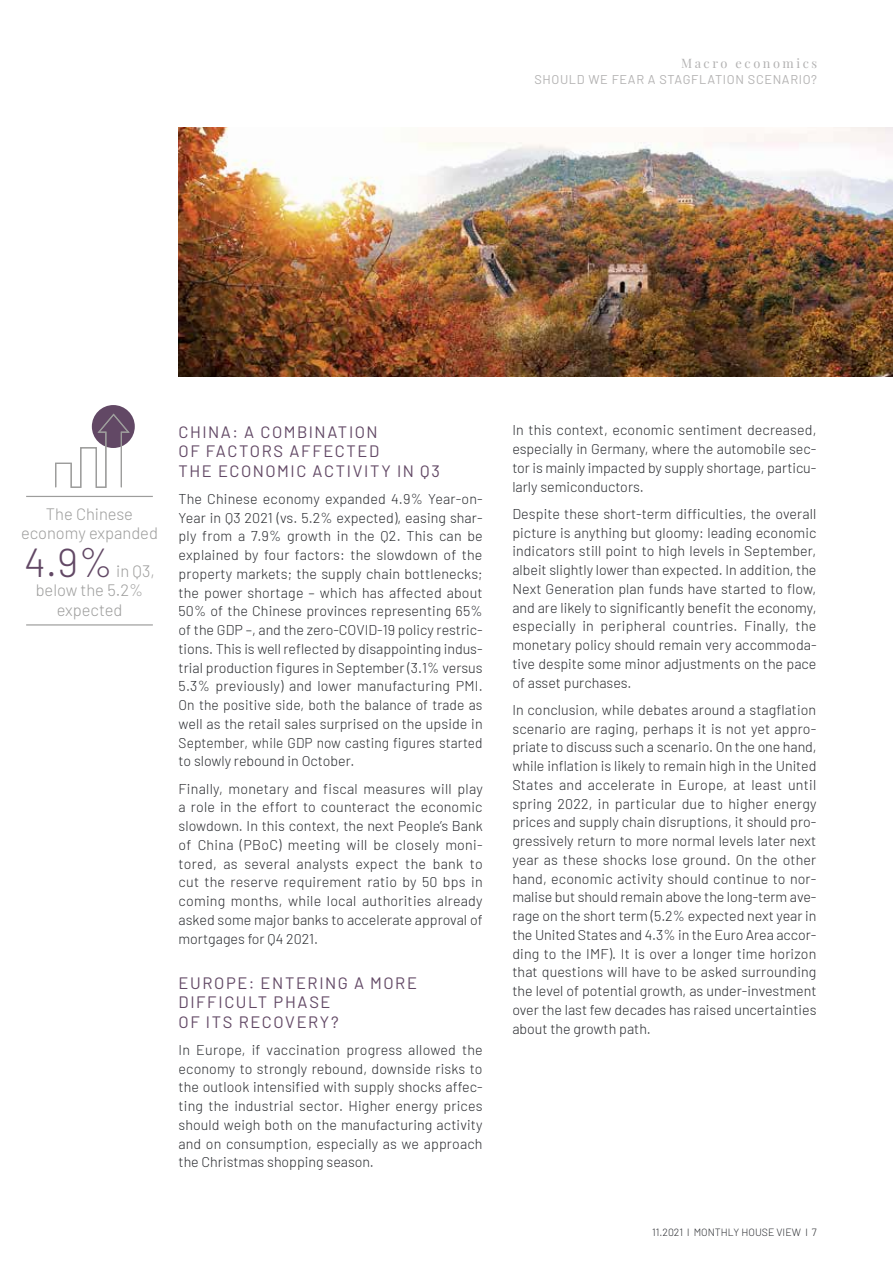
<style>
.page{position:relative;width:893px;height:1263px;background:#fff}
.page>*{position:absolute;margin:0;border:0;box-sizing:border-box;transform-origin:0 0}
.t1{font:300 40.5px "Barlow";color:#624865}
.t2{font:16.5px/19.5px "Barlow";letter-spacing:.095em;color:#624865}
.t3{font:300 16.5px/19.5px "Barlow";color:#9d9d9c;text-align:center}
.t4{font:300 14.25px/18.8px "Barlow";color:#2a2c30;text-align:justify}
.t5{font:12.75px "Barlow";letter-spacing:.05em;color:#b3b2b2}
.t6{font:12.75px "Playfair Display";letter-spacing:.2em;color:#b3b2b2}
.t7{font:300 10.5px "Barlow";color:#2a2c30}
</style>
<div class="page">
<img style="left:179px;top:128px;width:714px;height:248px">
<div style="left:92px;top:405px;width:43px;height:43px;background:#624865;border-radius:50%"></div>
<hr style="left:26px;top:496px;width:127px;height:1px;background:#9d9d9c">
<hr style="left:26px;top:624px;width:127px;height:1px;background:#9d9d9c">
<svg style="left:55px;top:413px;width:76px;height:75px"></svg>
<p class="t6" style="left:681px;top:53px;width:138px">Macro economics</p>
<p class="t5" style="left:534px;top:70px;width:284px">SHOULD WE FEAR A STAGFLATION SCENARIO?</p>
<p class="t3" style="left:21px;top:503px;width:138px">The Chinese economy expanded</p>
<h1 class="t1" style="left:24px;top:533px;width:90px">4.9%</h1>
<p class="t3" style="left:116px;top:560px;width:40px">in Q3,</p>
<p class="t3" style="left:36px;top:579px;width:109px">below the 5.2%</p>
<p class="t3" style="left:57px;top:599px;width:67px">expected</p>
<p class="t2" style="left:179px;top:420px;width:263px">CHINA: A COMBINATION<br>OF FACTORS AFFECTED<br>THE ECONOMIC ACTIVITY IN Q3</p>
<p class="t4" style="left:179px;top:488px;width:306px">The Chinese economy expanded 4.9% Year-on-Year in Q3 2021 (vs. 5.2% expected), easing shar&shy;ply from a 7.9% growth in the Q2. This can be explained by four factors: the slowdown of the property markets; the supply chain bottlenecks; the power shortage – which has affected about 50% of the Chinese provinces representing 65% of the GDP –, and the zero-COVID-19 policy restric&shy;tions. This is well reflected by disappointing indus&shy;trial production figures in September (3.1% versus 5.3% previously) and lower manufacturing PMI.<br>On the positive side, both the balance of trade as well as the retail sales surprised on the upside in September, while GDP now casting figures started to slowly rebound in October.</p>
<p class="t4" style="left:179px;top:778px;width:306px">Finally, monetary and fiscal measures will play a role in the effort to counteract the economic slowdown. In this context, the next People’s Bank of China (PBoC) meeting will be closely moni&shy;tored, as several analysts expect the bank to cut the reserve requirement ratio by 50 bps in coming months, while local authorities already asked some major banks to accelerate approval of mortgages for Q4 2021.</p>
<p class="t2" style="left:179px;top:971px;width:240px">EUROPE: ENTERING A MORE<br>DIFFICULT PHASE<br>OF ITS RECOVERY?</p>
<p class="t4" style="left:179px;top:1039px;width:306px">In Europe, if vaccination progress allowed the economy to strongly rebound, downside risks to the outlook intensified with supply shocks affec&shy;ting the industrial sector. Higher energy prices should weigh both on the manufacturing activity and on consumption, especially as we approach the Christmas shopping season.</p>
<p class="t4" style="left:512px;top:420px;width:306px">In this context, economic sentiment decreased, especially in Germany, where the automobile sec&shy;tor is mainly impacted by supply shortage, particu&shy;larly semiconductors.</p>
<p class="t4" style="left:512px;top:503px;width:306px">Despite these short-term difficulties, the overall picture is anything but gloomy: leading economic indicators still point to high levels in September, albeit slightly lower than expected. In addition, the Next Generation plan funds have started to flow, and are likely to significantly benefit the economy, especially in peripheral countries. Finally, the monetary policy should remain very accommoda&shy;tive despite some minor adjustments on the pace of asset purchases.</p>
<p class="t4" style="left:512px;top:699px;width:306px">In conclusion, while debates around a stagflation scenario are raging, perhaps it is not yet appro&shy;priate to discuss such a scenario. On the one hand, while inflation is likely to remain high in the United States and accelerate in Europe, at least until spring 2022, in particular due to higher energy prices and supply chain disruptions, it should pro&shy;gressively return to more normal levels later next year as these shocks lose ground. On the other hand, economic activity should continue to nor&shy;malise but should remain above the long-term ave&shy;rage on the short term (5.2% expected next year in the United States and 4.3% in the Euro Area accor&shy;ding to the IMF). It is over a longer time horizon that questions will have to be asked surrounding the level of potential growth, as under-investment over the last few decades has raised uncertainties about the growth path.</p>
<p class="t7" style="left:652px;top:1225px;width:166px">11.2021 l MONTHLY HOUSE VIEW l 7</p>
</div>
